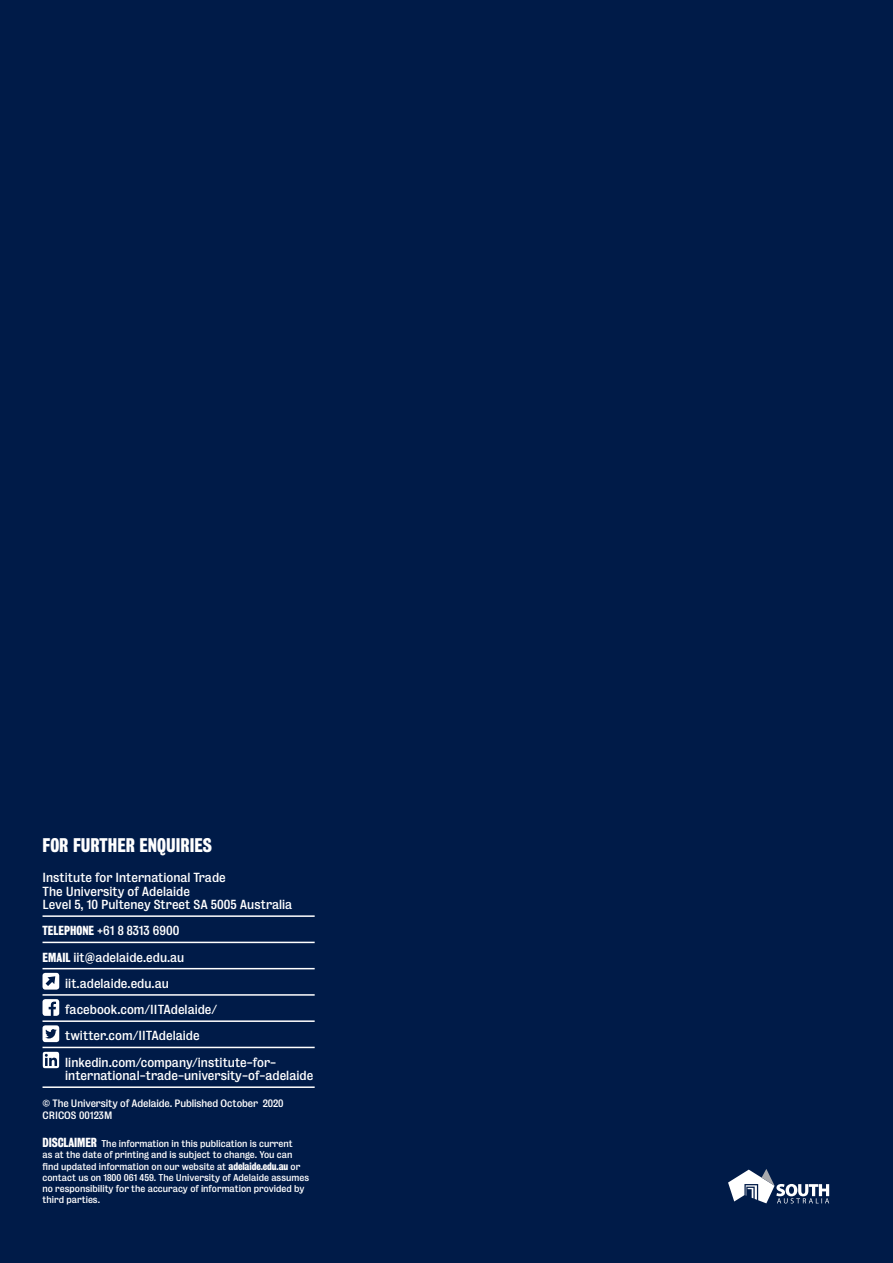
<style>
.page{position:relative;width:893px;height:1263px;background:#001b48}
.page>*{position:absolute;margin:0;border:0;box-sizing:border-box;transform-origin:0 0}
.t1{font:700 18px "Bureau Grot Condensed";color:#fff}
.Contacts_reverse{font:12px/13.5px "Bureau Grot";color:#fff}
.Body_Text{font:9.75px/12px "Bureau Grot";letter-spacing:-.01em;color:#fff}
.Body_Text-2{font:9px/11.2px "Bureau Grot";color:#fff}
.s1{font-family:"Bureau Grot Condensed";font-weight:700}
.s2{font-family:"Bureau Grot Condensed";font-weight:700;font-size:12px}
.s3{font-family:"Bureau Grot Condensed";font-weight:700;font-size:9.75px}
</style>
<div class="page">
<hr style="left:43px;top:915px;width:272px;height:2px;background:#fff">
<hr style="left:43px;top:942px;width:272px;height:1px;background:#fff">
<hr style="left:43px;top:968px;width:272px;height:1px;background:#fff">
<hr style="left:43px;top:994px;width:272px;height:2px;background:#fff">
<hr style="left:43px;top:1020px;width:272px;height:2px;background:#fff">
<hr style="left:43px;top:1047px;width:272px;height:1px;background:#fff">
<hr style="left:43px;top:1086px;width:272px;height:2px;background:#fff">
<svg style="left:43px;top:973px;width:16px;height:16px"></svg>
<svg style="left:43px;top:999px;width:16px;height:17px"></svg>
<svg style="left:43px;top:1025px;width:16px;height:17px"></svg>
<svg style="left:43px;top:1052px;width:16px;height:16px"></svg>
<svg style="left:728px;top:1169px;width:101px;height:34px"></svg>
<h2 class="t1" style="left:43px;top:834px;width:171px">FOR FURTHER ENQUIRIES</h2>
<p class="Contacts_reverse" style="left:43px;top:871px;width:251px">Institute for International Trade<br>The University of Adelaide<br>Level 5, 10 Pulteney Street SA 5005 Australia</p>
<p class="Contacts_reverse" style="left:43px;top:924px;width:138px"><span class="s1">TELEPHONE</span> +61 8 8313 6900</p>
<p class="Contacts_reverse" style="left:43px;top:950px;width:143px"><span class="s1">EMAIL</span> iit@adelaide.edu.au</p>
<p class="Contacts_reverse" style="left:65px;top:976px;width:105px">iit.adelaide.edu.au</p>
<p class="Contacts_reverse" style="left:65px;top:1003px;width:153px">facebook.com/IITAdelaide/</p>
<p class="Contacts_reverse" style="left:65px;top:1029px;width:136px">twitter.com/IITAdelaide</p>
<p class="Contacts_reverse" style="left:65px;top:1055px;width:249px">linkedin.com/company/institute-for&shy;international-trade-university-of-adelaide</p>
<p class="Body_Text" style="left:43px;top:1097px;width:243px">© The University of Adelaide. Published October 2020<br>CRICOS 00123M</p>
<p class="Body_Text-2" style="left:43px;top:1138px;width:268px"><span class="s2">DISCLAIMER</span> The information in this publication is current<br>as at the date of printing and is subject to change. You can find updated information on our website at <span class="s3">adelaide.edu.au</span> or contact us on 1800 061 459. The University of Adelaide assumes no responsibility for the accuracy of information provided by third parties.</p>
</div>
